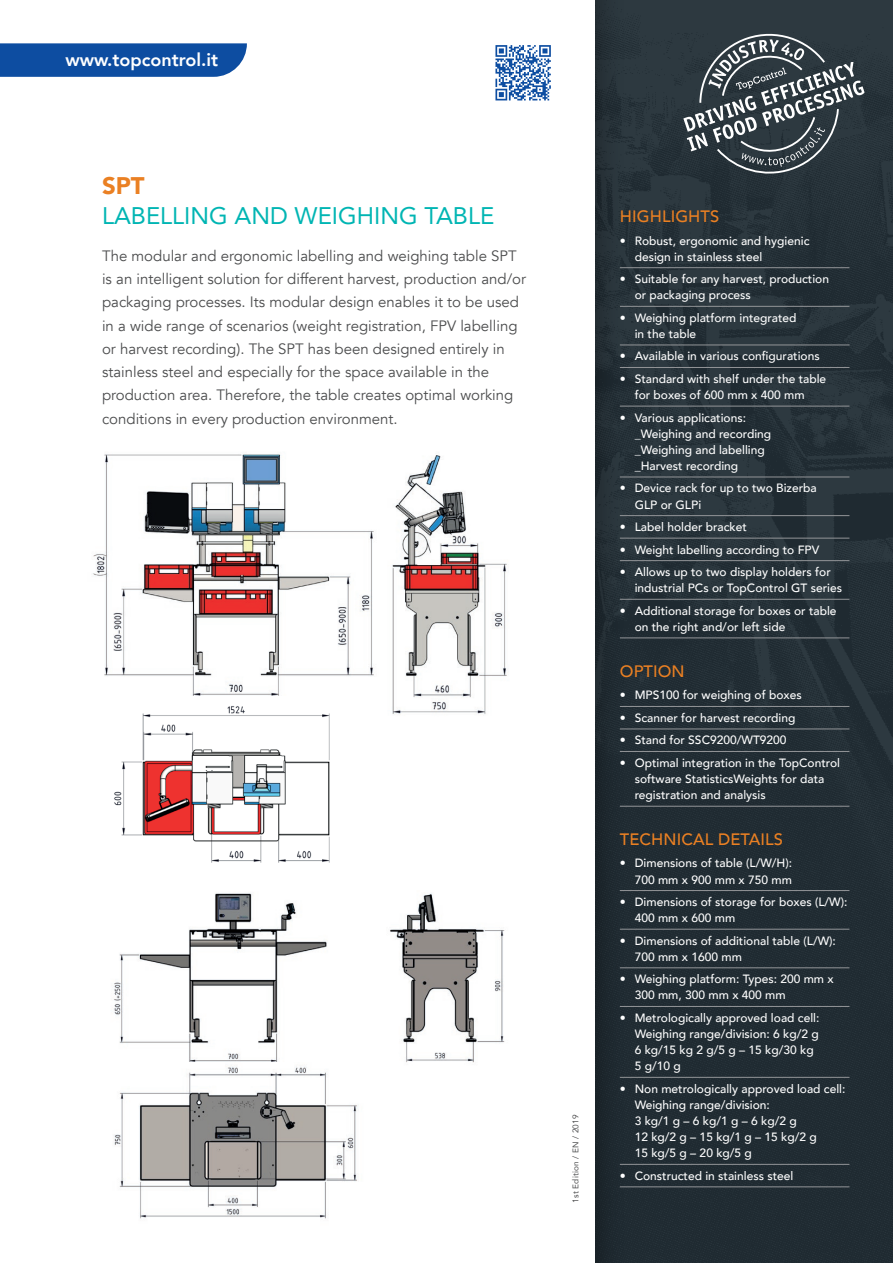
<style>
.page{position:relative;width:893px;height:1263px;background:#fff}
.page>*{position:absolute;margin:0;border:0;box-sizing:border-box;transform-origin:0 0}
.t1{font:24px "Avenir";color:#00b5b3}
.t2{font:900 24px "Avenir";color:#ea8023}
.t3{font:800 18px "Avenir";color:#fff}
.t4{font:500 16.5px "Avenir";letter-spacing:.005em;color:#ea8023}
.t5{font:15px/23.2px "Avenir";color:#4b4c4d}
.t6{font:500 12px/16.2px "Avenir";color:#fff}
.t7{font:8.25px "Avenir";letter-spacing:.02em;color:#4b4c4d}
</style>
<div class="page">
<div style="left:593px;top:0;width:300px;height:1263px;background:#222e35"></div>
<hr style="left:620px;top:267px;width:229px;height:1px;background:#939598">
<hr style="left:620px;top:306px;width:229px;height:1px;background:#939598">
<hr style="left:620px;top:345px;width:229px;height:1px;background:#939598">
<hr style="left:620px;top:367px;width:229px;height:1px;background:#939598">
<hr style="left:620px;top:406px;width:229px;height:1px;background:#939598">
<hr style="left:620px;top:477px;width:229px;height:1px;background:#939598">
<hr style="left:620px;top:515px;width:229px;height:1px;background:#939598">
<hr style="left:620px;top:538px;width:229px;height:1px;background:#939598">
<hr style="left:620px;top:560px;width:229px;height:1px;background:#939598">
<hr style="left:620px;top:599px;width:229px;height:1px;background:#939598">
<hr style="left:620px;top:638px;width:229px;height:1px;background:#939598">
<hr style="left:620px;top:706px;width:229px;height:1px;background:#939598">
<hr style="left:620px;top:729px;width:229px;height:1px;background:#939598">
<hr style="left:620px;top:751px;width:229px;height:1px;background:#939598">
<hr style="left:620px;top:806px;width:229px;height:1px;background:#939598">
<hr style="left:620px;top:890px;width:229px;height:1px;background:#939598">
<hr style="left:620px;top:929px;width:229px;height:1px;background:#939598">
<hr style="left:620px;top:967px;width:229px;height:1px;background:#939598">
<hr style="left:620px;top:1006px;width:229px;height:1px;background:#939598">
<hr style="left:620px;top:1077px;width:229px;height:1px;background:#939598">
<hr style="left:620px;top:1164px;width:229px;height:1px;background:#939598">
<hr style="left:620px;top:1186px;width:229px;height:1px;background:#939598">
<svg style="left:0;top:43px;width:247px;height:34px;background:#1754a5"></svg>
<svg style="left:495px;top:45px;width:56px;height:55px"></svg>
<svg style="left:683px;top:29px;width:182px;height:149px"></svg>
<img style="left:93px;top:454px;width:281px;height:242px">
<img style="left:114px;top:706px;width:216px;height:157px">
<img style="left:392px;top:455px;width:115px;height:260px">
<img style="left:114px;top:893px;width:213px;height:169px">
<img style="left:390px;top:893px;width:115px;height:170px">
<img style="left:114px;top:1066px;width:243px;height:153px">
<h2 class="t3" style="left:65px;top:46px;width:154px">www.topcontrol.it</h2>
<h1 class="t2" style="left:102px;top:165px;width:44px">SPT</h1>
<h1 class="t1" style="left:102px;top:196px;width:394px">LABELLING AND WEIGHING TABLE</h1>
<p class="t5" style="left:102px;top:244px;width:426px">The modular and ergonomic labelling and weighing table SPT is an intelligent solution for different harvest, production and/or packaging processes. Its modular design enables it to be used in a wide range of scenarios (weight registration, FPV labelling or harvest recording). The SPT has been designed entirely in stainless steel and especially for the space available in the production area. Therefore, the table creates optimal working conditions in every production environment.</p>
<p class="t7" style="left:569px;top:1202px;width:90px;rotate:-90deg">1st Edition / EN / 2019</p>
<h3 class="t4" style="left:620px;top:202px;width:101px">HIGHLIGHTS</h3>
<p class="t6" style="left:635px;top:232px;width:176px;text-indent:-15px">• Robust, ergonomic and hygienic design in stainless steel</p>
<p class="t6" style="left:635px;top:270px;width:196px;text-indent:-15px">• Suitable for any harvest, production or packaging process</p>
<p class="t6" style="left:635px;top:309px;width:163px;text-indent:-15px">• Weighing platform integrated in the table</p>
<p class="t6" style="left:620px;top:347px;width:201px">• Available in various configurations</p>
<p class="t6" style="left:620px;top:370px;width:208px;text-align:center">• Standard with shelf under the table for boxes of 600 mm x 400 mm</p>
<p class="t6" style="left:635px;top:409px;width:138px;text-indent:-15px">• Various applications: _Weighing and recording _Weighing and labelling _Harvest recording</p>
<p class="t6" style="left:635px;top:479px;width:184px;text-indent:-15px">• Device rack for up to two Bizerba<br>GLP or GLPi</p>
<p class="t6" style="left:620px;top:518px;width:129px">• Label holder bracket</p>
<p class="t6" style="left:620px;top:541px;width:201px">• Weight labelling according to FPV</p>
<p class="t6" style="left:635px;top:563px;width:209px;text-indent:-15px">• Allows up to two display holders for industrial PCs or TopControl GT series</p>
<p class="t6" style="left:635px;top:602px;width:203px;text-indent:-15px">• Additional storage for boxes or table on the right and/or left side</p>
<h3 class="t4" style="left:620px;top:657px;width:66px">OPTION</h3>
<p class="t6" style="left:620px;top:686px;width:183px">• MPS100 for weighing of boxes</p>
<p class="t6" style="left:620px;top:709px;width:177px">• Scanner for harvest recording</p>
<p class="t6" style="left:620px;top:731px;width:168px">• Stand for SSC9200/WT9200</p>
<p class="t6" style="left:635px;top:754px;width:207px;text-indent:-15px">• Optimal integration in the TopControl software StatisticsWeights for data registration and analysis</p>
<h3 class="t4" style="left:620px;top:825px;width:165px">TECHNICAL DETAILS</h3>
<p class="t6" style="left:620px;top:854px;width:174px;text-align:right">• Dimensions of table (L/W/H):<br>700 mm x 900 mm x 750 mm</p>
<p class="t6" style="left:635px;top:893px;width:214px;text-indent:-15px">• Dimensions of storage for boxes (L/W):<br>400 mm x 600 mm</p>
<p class="t6" style="left:635px;top:932px;width:203px;text-indent:-15px">• Dimensions of additional table (L/W):<br>700 mm x 1600 mm</p>
<p class="t6" style="left:635px;top:970px;width:201px;text-indent:-15px">• Weighing platform: Types: 200 mm x<br>300 mm, 300 mm x 400 mm</p>
<p class="t6" style="left:635px;top:1009px;width:186px;text-indent:-15px">• Metrologically approved load cell:<br>Weighing range/division: 6 kg/2 g<br>6 kg/15 kg 2 g/5 g – 15 kg/30 kg<br>5 g/10 g</p>
<p class="t6" style="left:635px;top:1080px;width:212px;text-indent:-15px">• Non metrologically approved load cell:<br>Weighing range/division:<br>3 kg/1 g – 6 kg/1 g – 6 kg/2 g<br>12 kg/2 g – 15 kg/1 g – 15 kg/2 g<br>15 kg/5 g – 20 kg/5 g</p>
<p class="t6" style="left:620px;top:1167px;width:175px">• Constructed in stainless steel</p>
</div>
